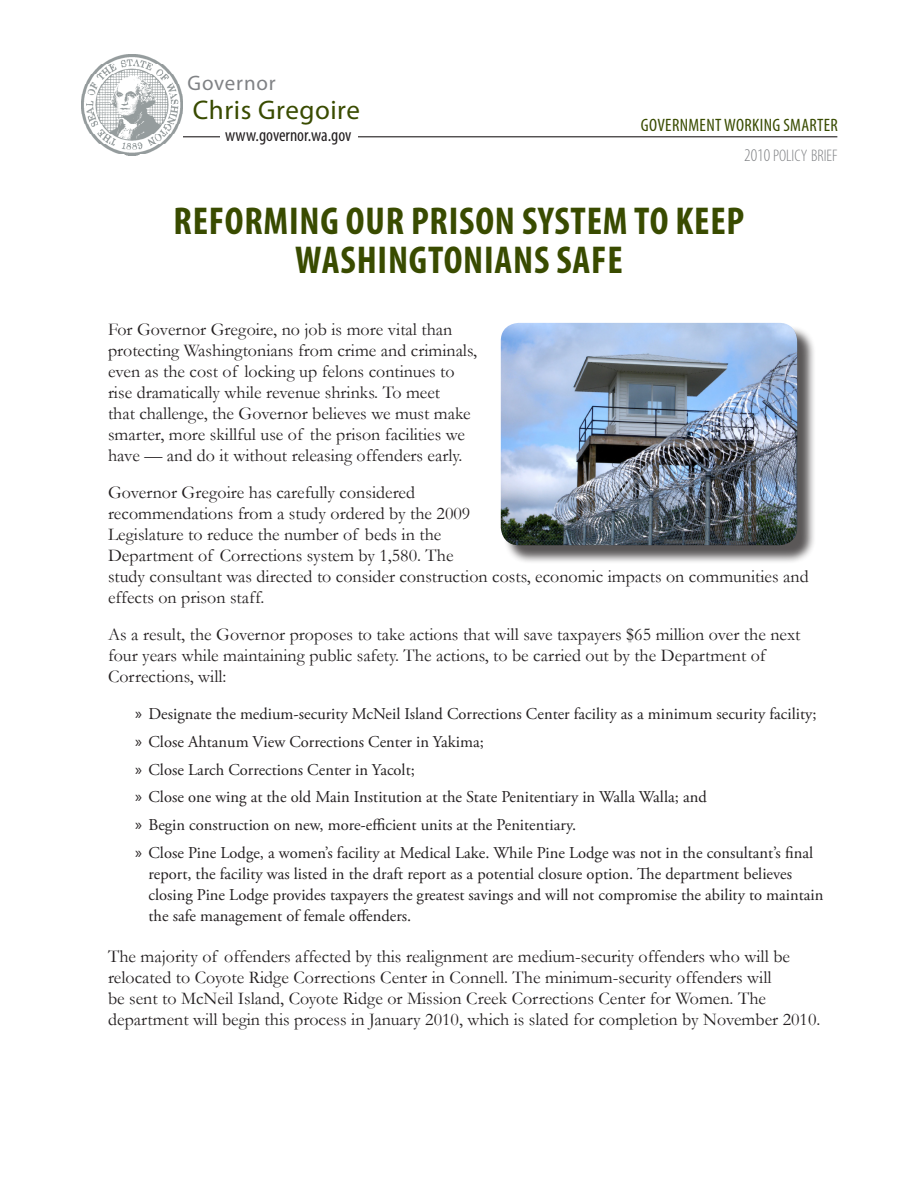
<style>
.page{position:relative;width:918px;height:1188px;background:#fff}
.page>*{position:absolute;margin:0;border:0;box-sizing:border-box;transform-origin:0 0}
.t1{font:700 condensed 39px/39px "Myriad Pro";letter-spacing:.02em;color:#394b00;text-align:center}
.t2{font:27px "Myriad Pro";letter-spacing:.02em;color:#394b00}
.t3{font:21px "Myriad Pro";letter-spacing:.04em;color:#808285}
.t4{font:18px/21px "Garamond";color:#231f20}
.t5{font:condensed 18px "Myriad Pro";letter-spacing:.02em;color:#394b00}
.t6{font:condensed 18px "Myriad Pro";color:#231f20}
.t7{font:300 condensed 16.8px "Myriad Pro";color:#808285}
.bullet{font:16.5px/21px "Adobe Garamond Pro";color:#231f20}
.s1{font-size:18px}
.s2{font-family:"Myriad Pro"}
</style>
<div class="page">
<div style="left:503px;top:325px;width:313px;height:239px;background:#231f20;opacity:.75"></div>
<img style="left:501px;top:323px;width:296px;height:222px">
<hr style="left:182px;top:136px;width:655px;height:1px;background:#231f20">
<div style="left:220px;top:127px;width:138px;height:22px;background:#fff"></div>
<img style="left:81px;top:54px;width:101px;height:102px">
<p class="t3" style="left:188px;top:70px;width:90px">Governor</p>
<p class="t2" style="left:193px;top:93px;width:169px">Chris Gregoire</p>
<p class="t6" style="left:225px;top:124px;width:128px">www.governor.wa.gov</p>
<p class="t5" style="left:641px;top:114px;width:198px">GOVERNMENT WORKING SMARTER</p>
<p class="t7" style="left:744px;top:147px;width:95px"><span class="s1">2010</span> POLICY BRIEF</p>
<p class="t1" style="left:174px;top:200px;width:572px">REFORMING OUR PRISON SYSTEM TO KEEP<br>WASHINGTONIANS SAFE</p>
<p class="t4" style="left:108px;top:318px;width:371px">For Governor Gregoire, no job is more vital than protecting Washingtonians from crime and criminals, even as the cost of locking up felons continues to rise dramatically while revenue shrinks. To meet<br>that challenge, the Governor believes we must make smarter, more skillful use of the prison facilities we have — and do it without releasing offenders early.</p>
<p class="t4" style="left:108px;top:481px;width:702px">Governor Gregoire has carefully considered<br>recommendations from a study ordered by the 2009<br>Legislature to reduce the number of beds in the<br>Department of Corrections system by 1,580. The<br>study consultant was directed to consider construction costs, economic impacts on communities and effects on prison staff.</p>
<p class="t4" style="left:108px;top:623px;width:694px">As a result, the Governor proposes to take actions that will save taxpayers $65 million over the next four years while maintaining public safety. The actions, to be carried out by the Department of<br>Corrections, will:</p>
<p class="bullet" style="left:135px;top:704px;width:683px"><span class="s2">»</span> Designate the medium-security McNeil Island Corrections Center facility as a minimum security facility;</p>
<p class="bullet" style="left:135px;top:732px;width:350px"><span class="s2">»</span> Close Ahtanum View Corrections Center in Yakima;</p>
<p class="bullet" style="left:135px;top:760px;width:281px"><span class="s2">»</span> Close Larch Corrections Center in Yacolt;</p>
<p class="bullet" style="left:135px;top:787px;width:573px"><span class="s2">»</span> Close one wing at the old Main Institution at the State Penitentiary in Walla Walla; and</p>
<p class="bullet" style="left:135px;top:815px;width:443px"><span class="s2">»</span> Begin construction on new, more-efficient units at the Penitentiary.</p>
<p class="bullet" style="left:148px;top:843px;width:676px;text-indent:-14px"><span class="s2">»</span> Close Pine Lodge, a women’s facility at Medical Lake. While Pine Lodge was not in the consultant’s final report, the facility was listed in the draft report as a potential closure option. The department believes closing Pine Lodge provides taxpayers the greatest savings and will not compromise the ability to maintain the safe management of female offenders.</p>
<p class="t4" style="left:108px;top:946px;width:714px">The majority of offenders affected by this realignment are medium-security offenders who will be relocated to Coyote Ridge Corrections Center in Connell. The minimum-security offenders will<br>be sent to McNeil Island, Coyote Ridge or Mission Creek Corrections Center for Women. The department will begin this process in January 2010, which is slated for completion by November 2010.</p>
</div>
